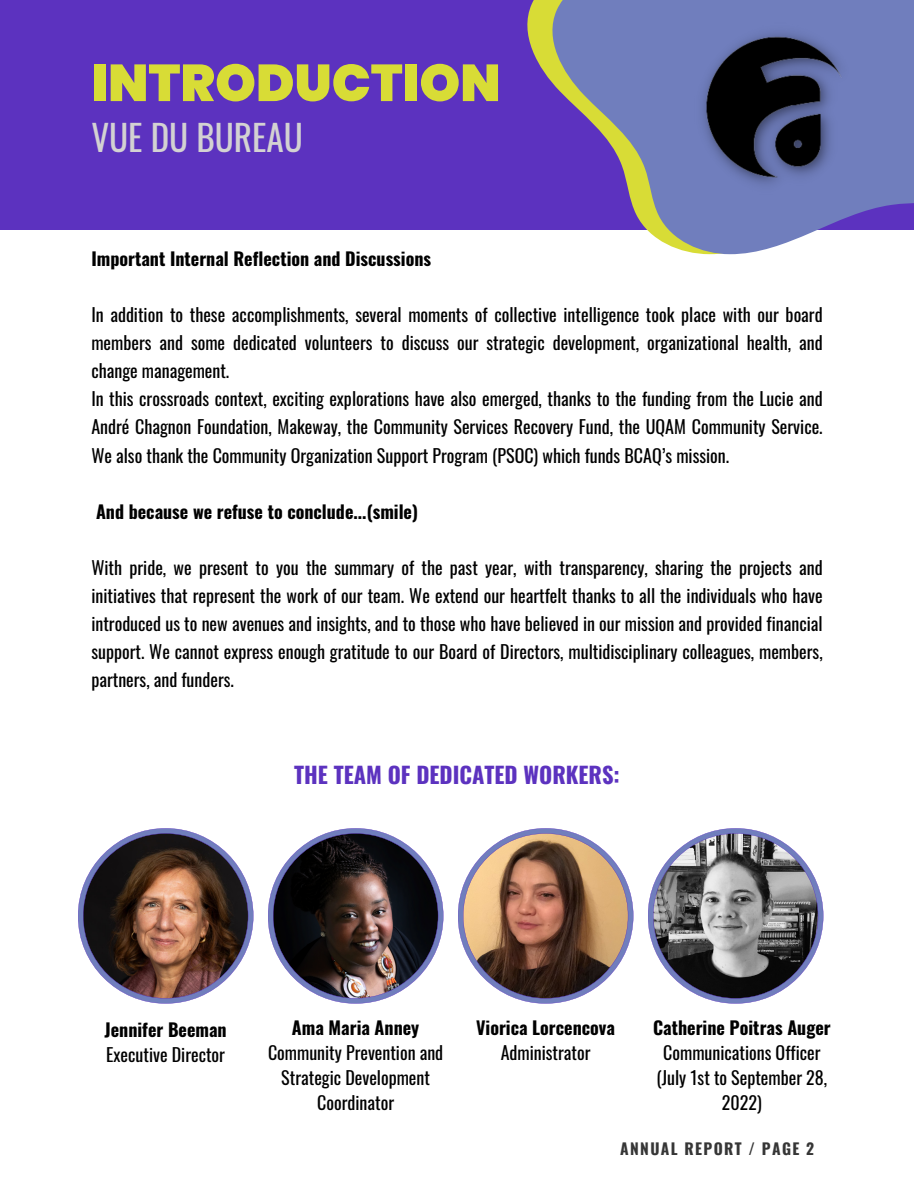
<style>
.page{position:relative;width:914px;height:1186px;background:#fff}
.page>*{position:absolute;margin:0;border:0;box-sizing:border-box;transform-origin:0 0}
.t1{font:900 51.75px "Poppins";color:#d8dc36}
.t2{font:35.25px "Oswald";color:#d3d2d2}
.t3{font:700 22.5px "Oswald";color:#5c32bf}
.t4{font:18px/28px "Oswald";color:#000;text-align:justify}
.t5{font:700 18px/24.8px "Oswald";color:#000;text-align:center}
.t6{font:700 15.45px "Oswald";letter-spacing:.09em;color:#363636}
.s1{font-weight:400}
.s2{font-weight:700}
</style>
<div class="page">
<div style="left:0;top:0;width:914px;height:230px;background:#5c32bf"></div>
<svg style="left:527px;top:0;width:17px;height:72px"></svg>
<svg style="left:544px;top:0;width:370px;height:254px;fill:#707ebd"></svg>
<img style="left:694px;top:22px;width:155px;height:172px">
<svg style="left:78px;top:828px;width:175px;height:175px"></svg>
<img style="left:268px;top:828px;width:175px;height:175px">
<svg style="left:458px;top:828px;width:175px;height:175px"></svg>
<svg style="left:648px;top:828px;width:175px;height:175px"></svg>
<p class="t1" style="left:91px;top:47px;width:411px">INTRODUCTION</p>
<p class="t2" style="left:91px;top:109px;width:213px">VUE DU BUREAU</p>
<p class="t5" style="left:91px;top:245px;width:341px">Important Internal Reflection and Discussions</p>
<p class="t4" style="left:91px;top:300px;width:733px">In addition to these accomplishments, several moments of collective intelligence took place with our board members and some dedicated volunteers to discuss our strategic development, organizational health, and change management.</p>
<p class="t4" style="left:91px;top:384px;width:733px">In this crossroads context, exciting explorations have also emerged, thanks to the funding from the Lucie and André Chagnon Foundation, Makeway, the Community Services Recovery Fund, the UQAM Community Service.<br>We also thank the Community Organization Support Program (PSOC) which funds BCAQ’s mission.</p>
<p class="t5" style="left:96px;top:498px;width:323px">And because we refuse to conclude...(smile)</p>
<p class="t4" style="left:91px;top:553px;width:733px">With pride, we present to you the summary of the past year, with transparency, sharing the projects and initiatives that represent the work of our team. We extend our heartfelt thanks to all the individuals who have introduced us to new avenues and insights, and to those who have believed in our mission and provided financial support. We cannot express enough gratitude to our Board of Directors, multidisciplinary colleagues, members, partners, and funders.</p>
<p class="t3" style="left:294px;top:757px;width:327px">THE TEAM OF DEDICATED WORKERS:</p>
<p class="t5" style="left:105px;top:1017px;width:124px">Jennifer Beeman</p>
<p class="t4" style="left:106px;top:1040px;width:120px">Executive Director</p>
<p class="t5" style="left:292px;top:1015px;width:129px">Ama Maria Anney</p>
<p class="t4" style="left:268px;top:1039px;width:177px;line-height:24.8px;text-align:center">Community Prevention and<br>Strategic Development<br>Coordinator</p>
<p class="t5" style="left:476px;top:1015px;width:140px">Viorica Lorcencova<br><span class="s1">Administrator</span></p>
<p class="t4" style="left:653px;top:1015px;width:179px;line-height:24.8px;text-align:center"><span class="s2">Catherine Poitras Auger<br></span>Communications Officer (July 1st to September 28,<br>2022)</p>
<p class="t6" style="left:620px;top:1136px;width:196px">ANNUAL REPORT / PAGE 2</p>
</div>
